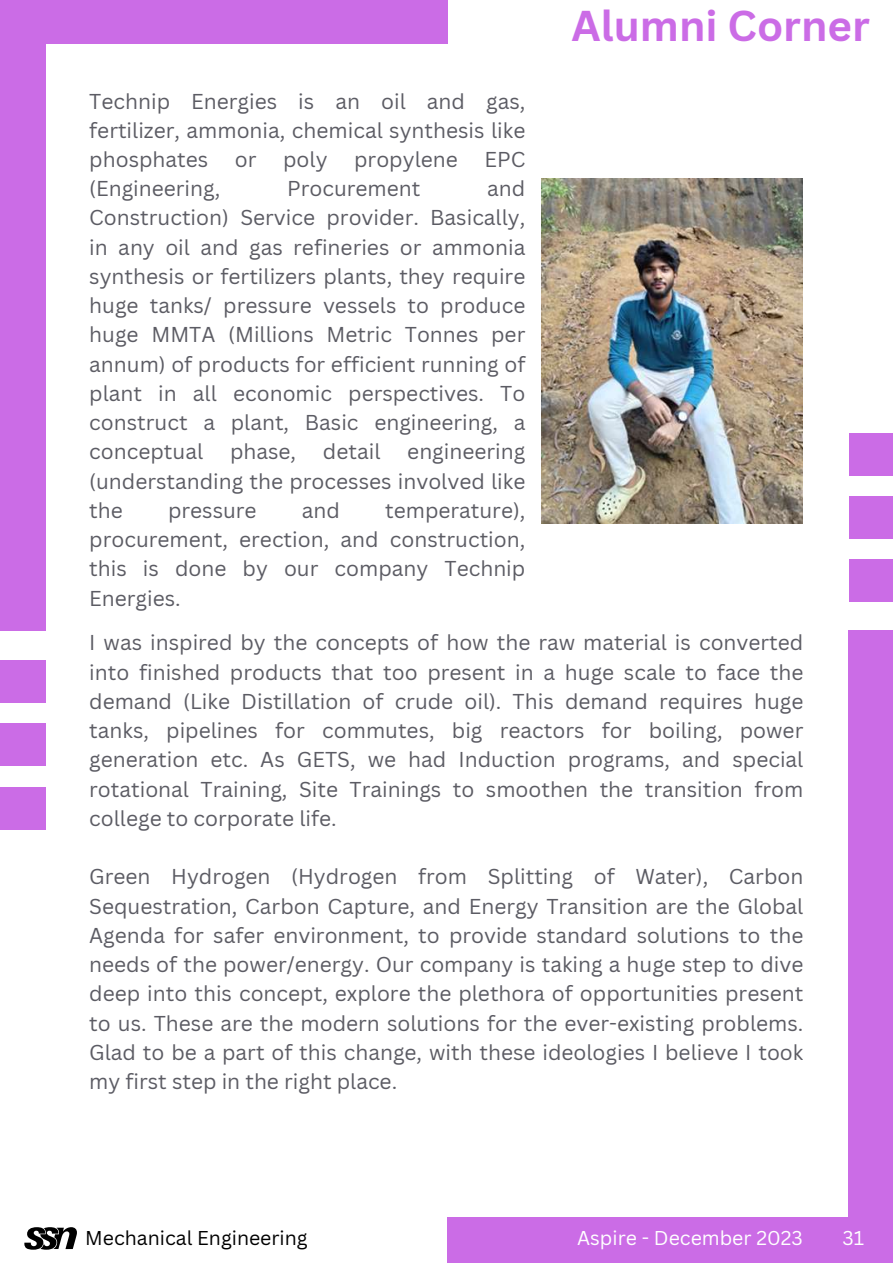
<style>
.page{position:relative;width:893px;height:1264px;background:#fff}
.page>*{position:absolute;margin:0;border:0;box-sizing:border-box;transform-origin:0 0}
.t1{font:700 42px "Canva Sans";color:#cb6ce6}
.t2{font:21px/29.2px "Canva Sans";color:#5c5c64;text-align:justify}
.t3{font:19.5px "Canva Sans";color:#000}
.t4{font:19.5px "Canva Sans";color:#fff}
</style>
<div class="page">
<div style="left:0;top:0;width:45px;height:630px;background:#cb6ce6"></div>
<div style="left:0;top:0;width:447px;height:43px;background:#cb6ce6"></div>
<div style="left:848px;top:630px;width:44px;height:632px;background:#cb6ce6"></div>
<div style="left:447px;top:1216px;width:445px;height:46px;background:#cb6ce6"></div>
<div style="left:0;top:660px;width:45px;height:43px;background:#cb6ce6"></div>
<div style="left:0;top:723px;width:45px;height:43px;background:#cb6ce6"></div>
<div style="left:0;top:786px;width:45px;height:43px;background:#cb6ce6"></div>
<div style="left:849px;top:432px;width:43px;height:43px;background:#cb6ce6"></div>
<div style="left:849px;top:496px;width:43px;height:43px;background:#cb6ce6"></div>
<div style="left:849px;top:559px;width:43px;height:43px;background:#cb6ce6"></div>
<img style="left:541px;top:178px;width:261px;height:345px">
<svg style="left:24px;top:1227px;width:53px;height:22px"></svg>
<p class="t2" style="left:89px;top:86px;width:437px">Technip Energies is an oil and gas, fertilizer, ammonia, chemical synthesis like phosphates</p>
<p class="t2" style="left:235px;top:144px;width:23px">or</p>
<p class="t2" style="left:283px;top:144px;width:46px">poly</p>
<p class="t2" style="left:354px;top:144px;width:105px">propylene</p>
<p class="t2" style="left:484px;top:144px;width:42px">EPC</p>
<h1 class="t1" style="left:571px;top:-4px;width:300px">Alumni Corner</h1>
<p class="t2" style="left:89px;top:173px;width:437px;text-indent:398px">and Construction) Service provider. Basically, in any oil and gas refineries or ammonia synthesis or fertilizers plants, they require huge tanks/ pressure vessels to produce huge MMTA (Millions Metric Tonnes per annum) of products for efficient running of plant in all economic perspectives. To construct a plant, Basic engineering, a conceptual</p>
<p class="t2" style="left:89px;top:173px;width:132px">(Engineering,</p>
<p class="t2" style="left:287px;top:173px;width:135px">Procurement</p>
<p class="t2" style="left:89px;top:436px;width:437px;text-indent:318px">engineering (understanding the processes involved like the</p>
<p class="t2" style="left:230px;top:436px;width:68px">phase,</p>
<p class="t2" style="left:323px;top:436px;width:59px">detail</p>
<p class="t2" style="left:89px;top:495px;width:437px;text-indent:296px">temperature), procurement, erection, and construction, this is done by our company Technip Energies.</p>
<p class="t2" style="left:89px;top:627px;width:715px">I was inspired by the concepts of how the raw material is converted into finished products that too present in a huge scale to face the demand (Like Distillation of crude oil). This demand requires huge tanks, pipelines for commutes, big reactors for boiling, power generation etc. As GETS, we had Induction programs, and special rotational Training, Site Trainings to smoothen the transition from college to corporate life.</p>
<p class="t2" style="left:89px;top:861px;width:715px">Green Hydrogen (Hydrogen from Splitting of Water), Carbon Sequestration, Carbon Capture, and Energy Transition are the Global Agenda for safer environment, to provide standard solutions to the needs of the power/energy. Our company is taking a huge step to dive deep into this concept, explore the plethora of opportunities present to us. These are the modern solutions for the ever-existing problems.<br>Glad to be a part of this change, with these ideologies I believe I took my first step in the right place.</p>
<p class="t2" style="left:168px;top:495px;width:90px">pressure</p>
<p class="t2" style="left:302px;top:495px;width:40px">and</p>
<p class="t3" style="left:85px;top:1224px;width:224px">Mechanical Engineering</p>
<p class="t4" style="left:577px;top:1224px;width:227px">Aspire - December 2023</p>
<p class="t4" style="left:842px;top:1224px;width:23px">31</p>
</div>
